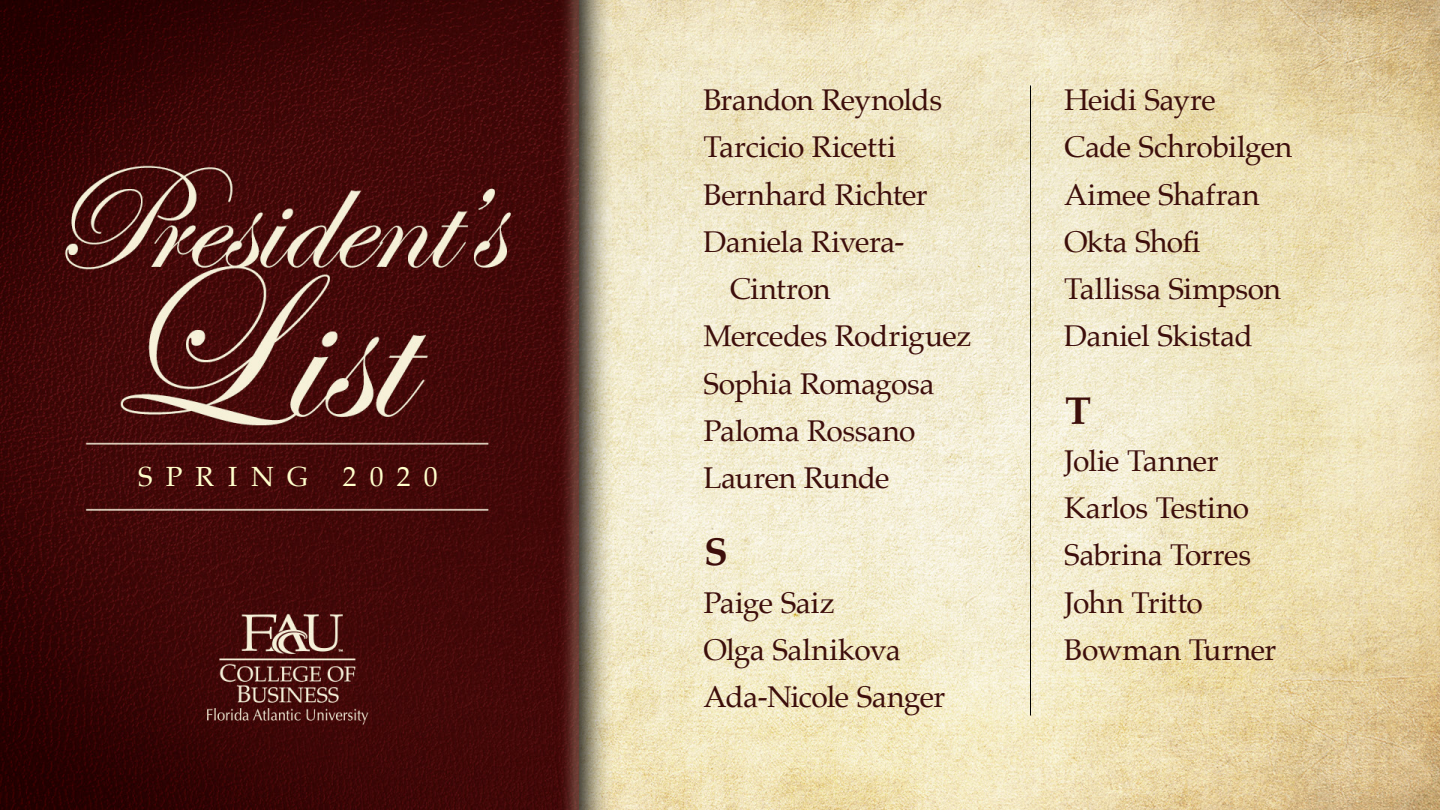
<style>
.page{position:relative;width:1440px;height:810px;background:#fff}
.page>*{position:absolute;margin:0;border:0;box-sizing:border-box;transform-origin:0 0}
.t1{font:700 39px "Palatino";color:#3d0e0b}
.t2{font:30px/47.2px "Palatino";letter-spacing:-.02em;color:#3d0e0b}
.t3{font:27.75px "Palatino";letter-spacing:.475em;color:#ffc}
</style>
<div class="page">
<img style="left:0;top:0;width:1440px;height:810px">
<hr style="left:1030px;top:86px;width:1px;height:630px;background:#000">
<p class="t3" style="left:138px;top:454px;width:171px">SPRING</p>
<p class="t3" style="left:343px;top:454px;width:97px">2020</p>
<p class="t2" style="left:704px;top:76px;width:240px">Brandon Reynolds</p>
<p class="t2" style="left:704px;top:123px;width:194px">Tarcicio Ricetti</p>
<p class="t2" style="left:704px;top:171px;width:226px">Bernhard Richter</p>
<p class="t2" style="left:704px;top:218px;width:203px">Daniela Rivera-</p>
<p class="t2" style="left:730px;top:265px;width:102px">Cintron</p>
<p class="t2" style="left:704px;top:312px;width:270px">Mercedes Rodriguez</p>
<p class="t2" style="left:704px;top:360px;width:232px">Sophia Romagosa</p>
<p class="t2" style="left:704px;top:407px;width:214px">Paloma Rossano</p>
<p class="t2" style="left:704px;top:454px;width:188px">Lauren Runde</p>
<h1 class="t1" style="left:704px;top:519px;width:25px">S</h1>
<p class="t2" style="left:704px;top:579px;width:243px">Paige Saiz<br>Olga Salnikova<br>Ada-Nicole Sanger</p>
<p class="t2" style="left:1064px;top:76px;width:230px">Heidi Sayre<br>Cade Schrobilgen<br>Aimee Shafran<br>Okta Shofi<br>Tallissa Simpson<br>Daniel Skistad</p>
<h1 class="t1" style="left:1065px;top:377px;width:28px">T</h1>
<p class="t2" style="left:1064px;top:437px;width:214px">Jolie Tanner<br>Karlos Testino<br>Sabrina Torres<br>John Tritto<br>Bowman Turner</p>
</div>
